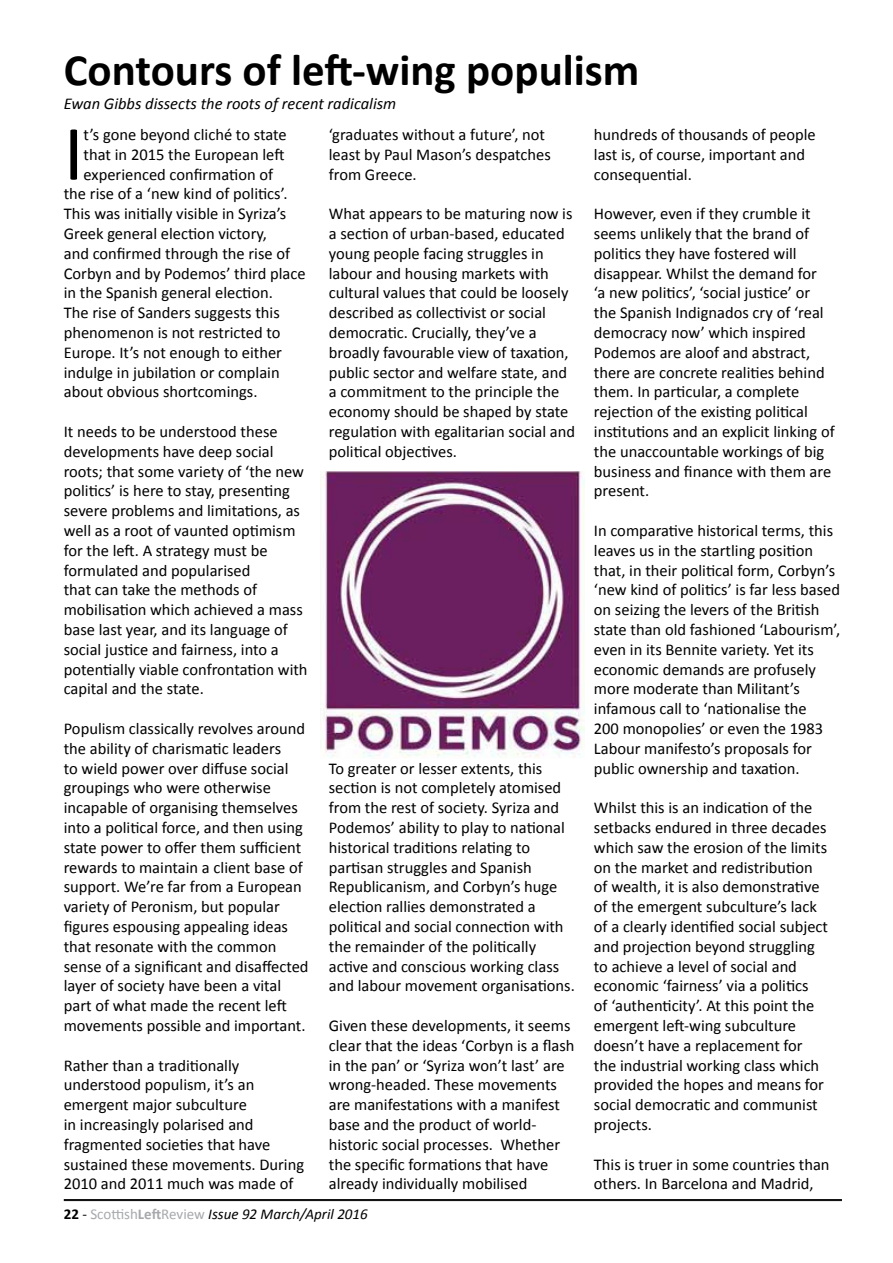
<style>
.page{position:relative;width:893px;height:1263px;background:#fff}
.page>*{position:absolute;margin:0;border:0;box-sizing:border-box;transform-origin:0 0}
.t1{font:78.9px "Calibri";color:#000}
.t2{font:700 45px "Calibri";color:#000}
.t3{font:16.5px/19.8px "Calibri";color:#000}
.t4{font:italic 16.5px "Calibri";color:#000}
.t5{font:italic 15px "Calibri";color:#000}
.s1{font-weight:700;font-style:normal}
.s2{font-style:normal}
.s3{font-style:normal;color:#a7a9ac}
.s4{font-weight:700;font-style:normal;color:#a7a9ac}
</style>
<div class="page">
<hr style="left:64px;top:1199px;width:778px;height:1px;background:#000">
<hr style="left:64px;top:1200px;width:778px;height:1px;background:#000">
<img style="left:322px;top:471px;width:262px;height:287px">
<h2 class="t2" style="left:64px;top:42px;width:577px">Contours of left-wing populism</h2>
<p class="t4" style="left:64px;top:93px;width:334px">Ewan Gibbs dissects the roots of recent radicalism</p>
<h1 class="t1" style="left:64px;top:104px;width:21px">I</h1>
<p class="t3" style="left:84px;top:124px;width:205px">t’s gone beyond cliché to state</p>
<p class="t3" style="left:329px;top:124px;width:223px">‘graduates without a future’, not least by Paul Mason’s despatches from Greece.</p>
<p class="t3" style="left:329px;top:203px;width:248px">What appears to be maturing now is a section of urban-based, educated young people facing struggles in labour and housing markets with cultural values that could be loosely described as collectivist or social democratic. Crucially, they’ve a broadly favourable view of taxation, public sector and welfare state, and a commitment to the principle the economy should be shaped by state regulation with egalitarian social and political objectives.</p>
<p class="t3" style="left:594px;top:124px;width:223px">hundreds of thousands of people last is, of course, important and consequential.</p>
<p class="t3" style="left:594px;top:203px;width:242px">However, even if they crumble it seems unlikely that the brand of politics they have fostered will disappear. Whilst the demand for<br>‘a new politics’, ‘social justice’ or the Spanish Indignados cry of ‘real democracy now’ which inspired<br>Podemos are aloof and abstract, there are concrete realities behind them. In particular, a complete rejection of the existing political institutions and an explicit linking of the unaccountable workings of big business and finance with them are present.</p>
<p class="t3" style="left:594px;top:520px;width:248px">In comparative historical terms, this leaves us in the startling position that, in their political form, Corbyn’s ‘new kind of politics’ is far less based on seizing the levers of the British state than old fashioned ‘Labourism’, even in its Bennite variety. Yet its economic demands are profusely more moderate than Militant’s infamous call to ‘nationalise the<br>200 monopolies’ or even the 1983<br>Labour manifesto’s proposals for public ownership and taxation.</p>
<p class="t3" style="left:594px;top:797px;width:236px">Whilst this is an indication of the setbacks endured in three decades which saw the erosion of the limits on the market and redistribution of wealth, it is also demonstrative of the emergent subculture’s lack of a clearly identified social subject and projection beyond struggling to achieve a level of social and economic ‘fairness’ via a politics<br>of ‘authenticity’. At this point the emergent left-wing subculture doesn’t have a replacement for the industrial working class which provided the hopes and means for social democratic and communist projects.</p>
<p class="t3" style="left:594px;top:1153px;width:237px">This is truer in some countries than others. In Barcelona and Madrid,</p>
<p class="t3" style="left:84px;top:144px;width:202px">that in 2015 the European left</p>
<p class="t3" style="left:84px;top:163px;width:191px">experienced confirmation of</p>
<p class="t3" style="left:64px;top:183px;width:225px">the rise of a ‘new kind of politics’.</p>
<p class="t3" style="left:64px;top:203px;width:224px">This was initially visible in Syriza’s</p>
<p class="t3" style="left:64px;top:223px;width:205px">Greek general election victory,</p>
<p class="t3" style="left:64px;top:243px;width:228px">and confirmed through the rise of</p>
<p class="t3" style="left:64px;top:262px;width:243px">Corbyn and by Podemos’ third place</p>
<p class="t3" style="left:64px;top:282px;width:211px">in the Spanish general election.</p>
<p class="t3" style="left:64px;top:302px;width:218px">The rise of Sanders suggests this</p>
<p class="t3" style="left:64px;top:322px;width:218px">phenomenon is not restricted to</p>
<p class="t3" style="left:64px;top:342px;width:220px">Europe. It’s not enough to either</p>
<p class="t3" style="left:64px;top:361px;width:217px">indulge in jubilation or complain</p>
<p class="t3" style="left:64px;top:381px;width:195px">about obvious shortcomings.</p>
<p class="t3" style="left:64px;top:421px;width:245px">It needs to be understood these developments have deep social roots; that some variety of ‘the new politics’ is here to stay, presenting severe problems and limitations, as well as a root of vaunted optimism for the left. A strategy must be formulated and popularised<br>that can take the methods of mobilisation which achieved a mass base last year, and its language of social justice and fairness, into a potentially viable confrontation with capital and the state.</p>
<p class="t3" style="left:64px;top:718px;width:246px">Populism classically revolves around the ability of charismatic leaders<br>to wield power over diffuse social groupings who were otherwise incapable of organising themselves into a political force, and then using state power to offer them sufficient rewards to maintain a client base of support. We’re far from a European variety of Peronism, but popular figures espousing appealing ideas that resonate with the common sense of a significant and disaffected layer of society have been a vital part of what made the recent left movements possible and important.</p>
<p class="t3" style="left:64px;top:1054px;width:242px">Rather than a traditionally understood populism, it’s an emergent major subculture<br>in increasingly polarised and fragmented societies that have sustained these movements. During<br>2010 and 2011 much was made of</p>
<p class="t3" style="left:329px;top:757px;width:248px">To greater or lesser extents, this section is not completely atomised from the rest of society. Syriza and Podemos’ ability to play to national historical traditions relating to partisan struggles and Spanish Republicanism, and Corbyn’s huge election rallies demonstrated a political and social connection with the remainder of the politically active and conscious working class and labour movement organisations.</p>
<p class="t3" style="left:329px;top:1015px;width:247px">Given these developments, it seems clear that the ideas ‘Corbyn is a flash in the pan’ or ‘Syriza won’t last’ are wrong-headed. These movements are manifestations with a manifest base and the product of world&shy;historic social processes. Whether the specific formations that have already individually mobilised</p>
<p class="t5" style="left:64px;top:1205px;width:305px"><span class="s1">22</span> <span class="s2">-</span> <span class="s3">Scottish</span><span class="s4">Left</span><span class="s3">Review</span> Issue 92 March/April 2016</p>
</div>
